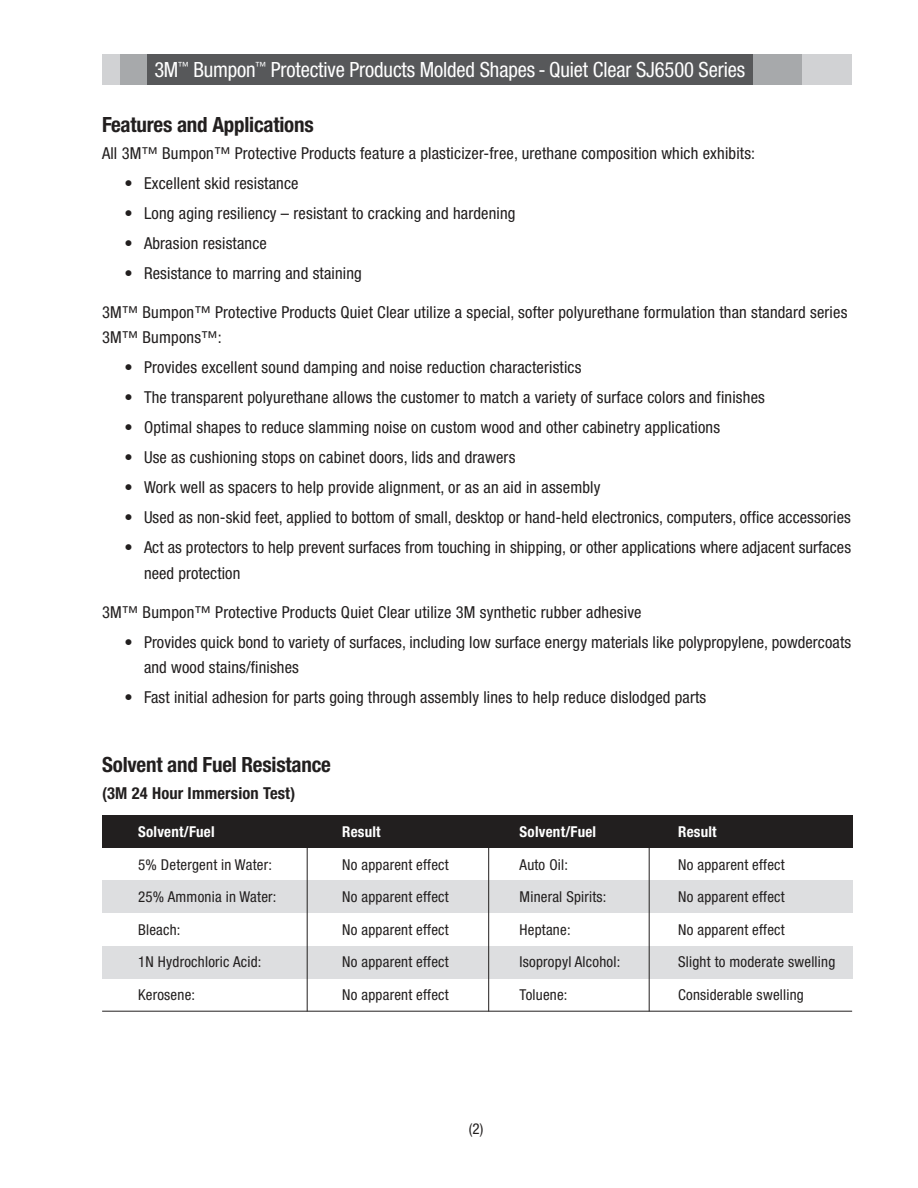
<style>
.page{position:relative;width:918px;height:1188px;background:#fff}
.page>*{position:absolute;margin:0;border:0;box-sizing:border-box;transform-origin:0 0}
.t1{font:condensed 21px "Helvetica Neue LT Std";letter-spacing:-.005em;color:#fff}
.t2{font:700 condensed 21px "Helvetica Neue LT Std";letter-spacing:-.01em;color:#221f1f}
.t3{font:condensed 16.5px/25.5px "Helvetica Neue LT Std";letter-spacing:.01em;color:#221f1f}
.t4{font:700 condensed 16.5px "Helvetica Neue LT Std";letter-spacing:.01em;color:#221f1f}
.t5{font:condensed 15px "Helvetica Neue LT Std";letter-spacing:.015em;color:#221f1f}
.t6{font:700 condensed 15px "Helvetica Neue LT Std";letter-spacing:.015em;color:#fff}
</style>
<div class="page">
<div style="left:802px;top:54px;width:50px;height:30px;background:#d1d2d4"></div>
<div style="left:752px;top:54px;width:50px;height:30px;background:#a7a9ab"></div>
<div style="left:102px;top:54px;width:18px;height:30px;background:#d1d2d4"></div>
<div style="left:120px;top:54px;width:27px;height:30px;background:#a7a9ab"></div>
<div style="left:147px;top:54px;width:606px;height:30px;background:#57585a"></div>
<div style="left:102px;top:946px;width:750px;height:32px;background:#dddee0"></div>
<div style="left:102px;top:816px;width:750px;height:32px;background:#221f1f"></div>
<div style="left:102px;top:881px;width:750px;height:32px;background:#dddee0"></div>
<hr style="left:102px;top:1011px;width:750px;height:1px;background:#221f1f">
<hr style="left:307px;top:843px;width:1px;height:168px;background:#221f1f">
<hr style="left:488px;top:843px;width:1px;height:168px;background:#221f1f">
<hr style="left:649px;top:843px;width:1px;height:168px;background:#221f1f">
<p class="t1" style="left:154px;top:61px;width:592px">3M<sup>™</sup> Bumpon<sup>™</sup> Protective Products Molded Shapes - Quiet Clear SJ6500 Series</p>
<p class="t2" style="left:102px;top:117px;width:213px">Features and Applications</p>
<p class="t3" style="left:102px;top:142px;width:655px">All 3M™ Bumpon™ Protective Products feature a plasticizer-free, urethane composition which exhibits:</p>
<p class="t3" style="left:125px;top:172px;width:176px">• Excellent skid resistance</p>
<p class="t3" style="left:125px;top:202px;width:393px">• Long aging resiliency – resistant to cracking and hardening</p>
<p class="t3" style="left:125px;top:232px;width:144px">• Abrasion resistance</p>
<p class="t3" style="left:125px;top:262px;width:239px">• Resistance to marring and staining</p>
<p class="t3" style="left:102px;top:301px;width:747px">3M™ Bumpon™ Protective Products Quiet Clear utilize a special, softer polyurethane formulation than standard series<br>3M™ Bumpons™:</p>
<p class="t3" style="left:125px;top:356px;width:459px">• Provides excellent sound damping and noise reduction characteristics</p>
<p class="t3" style="left:125px;top:386px;width:642px">• The transparent polyurethane allows the customer to match a variety of surface colors and finishes</p>
<p class="t3" style="left:125px;top:416px;width:597px">• Optimal shapes to reduce slamming noise on custom wood and other cabinetry applications</p>
<p class="t3" style="left:125px;top:446px;width:392px">• Use as cushioning stops on cabinet doors, lids and drawers</p>
<p class="t3" style="left:125px;top:476px;width:477px">• Work well as spacers to help provide alignment, or as an aid in assembly</p>
<p class="t3" style="left:125px;top:506px;width:728px">• Used as non-skid feet, applied to bottom of small, desktop or hand-held electronics, computers, office accessories</p>
<p class="t3" style="left:144px;top:536px;width:709px;text-indent:-19px">• Act as protectors to help prevent surfaces from touching in shipping, or other applications where adjacent surfaces need protection</p>
<p class="t3" style="left:102px;top:601px;width:541px">3M™ Bumpon™ Protective Products Quiet Clear utilize 3M synthetic rubber adhesive</p>
<p class="t3" style="left:144px;top:631px;width:709px;text-indent:-19px">• Provides quick bond to variety of surfaces, including low surface energy materials like polypropylene, powdercoats and wood stains/finishes</p>
<p class="t3" style="left:125px;top:686px;width:583px">• Fast initial adhesion for parts going through assembly lines to help reduce dislodged parts</p>
<p class="t2" style="left:102px;top:757px;width:230px">Solvent and Fuel Resistance</p>
<p class="t4" style="left:102px;top:787px;width:195px">(3M 24 Hour Immersion Test)</p>
<p class="t6" style="left:138px;top:826px;width:78px">Solvent/Fuel</p>
<p class="t6" style="left:342px;top:826px;width:40px">Result</p>
<p class="t6" style="left:520px;top:826px;width:78px">Solvent/Fuel</p>
<p class="t6" style="left:678px;top:826px;width:40px">Result</p>
<p class="t5" style="left:138px;top:859px;width:135px">5% Detergent in Water:</p>
<p class="t5" style="left:342px;top:859px;width:108px">No apparent effect</p>
<p class="t5" style="left:520px;top:859px;width:50px">Auto Oil:</p>
<p class="t5" style="left:678px;top:859px;width:108px">No apparent effect</p>
<p class="t5" style="left:138px;top:891px;width:140px">25% Ammonia in Water:</p>
<p class="t5" style="left:342px;top:891px;width:108px">No apparent effect</p>
<p class="t5" style="left:520px;top:891px;width:88px">Mineral Spirits:</p>
<p class="t5" style="left:678px;top:891px;width:108px">No apparent effect</p>
<p class="t5" style="left:138px;top:924px;width:44px">Bleach:</p>
<p class="t5" style="left:342px;top:924px;width:108px">No apparent effect</p>
<p class="t5" style="left:520px;top:924px;width:52px">Heptane:</p>
<p class="t5" style="left:678px;top:924px;width:108px">No apparent effect</p>
<p class="t5" style="left:138px;top:956px;width:125px">1N Hydrochloric Acid:</p>
<p class="t5" style="left:342px;top:956px;width:108px">No apparent effect</p>
<p class="t5" style="left:520px;top:956px;width:102px">Isopropyl Alcohol:</p>
<p class="t5" style="left:678px;top:956px;width:159px">Slight to moderate swelling</p>
<p class="t5" style="left:138px;top:989px;width:59px">Kerosene:</p>
<p class="t5" style="left:342px;top:989px;width:108px">No apparent effect</p>
<p class="t5" style="left:520px;top:989px;width:49px">Toluene:</p>
<p class="t5" style="left:678px;top:989px;width:127px">Considerable swelling</p>
<p class="t5" style="left:469px;top:1123px;width:16px">(2)</p>
</div>
